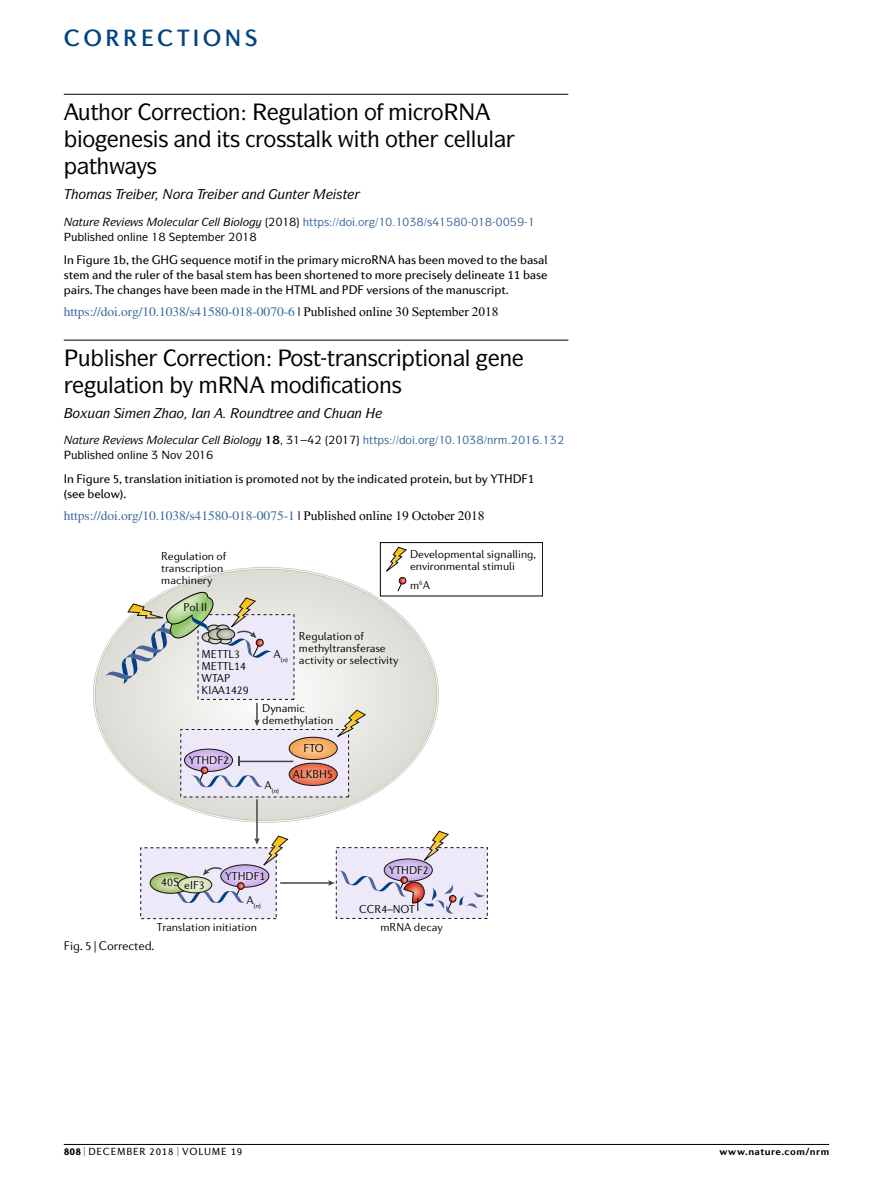
<style>
.page{position:relative;width:893px;height:1187px;background:#fff}
.page>*{position:absolute;margin:0;border:0;box-sizing:border-box;transform-origin:0 0}
.t1{font:500 24px "Diverda Sans Com";letter-spacing:.14em;color:#004282}
.t2{font:500 22.5px "ITC Symbol Std";color:#000}
.t3{font:italic 500 13.5px "ITC Symbol Std";color:#000}
.t4{font:13.05px "Times";letter-spacing:-.005em;color:#3b699e}
.t5{font:12.75px/15px "Diverda Sans Com";letter-spacing:-.005em;color:#000;text-align:justify}
.t6{font:12.75px "Diverda Sans Com Light 2";letter-spacing:-.015em;color:#000}
.t7{font:300 11.7px/12px "Diverda Sans Com";color:#000}
.t8{font:italic 500 11.25px "ITC Symbol Std";color:#000}
.t9{font:500 11.25px "ITC Symbol Std";color:#000}
.t10{font:500 11.25px "ITC Symbol Std";color:#3b699e}
.t11{font:10.5px "Diverda Sans Com";letter-spacing:.075em;color:#000;scale:.5 1}
.t12{font:700 10.5px "Diverda Sans Com";letter-spacing:.045em;color:#000}
.t13{font:300 6.75px "Diverda Sans Com";color:#000}
.s1{color:#000}
.s2{font-family:"Times New Roman";color:#000}
.s3{font-style:italic}
.s4{font-weight:900}
</style>
<div class="page">
<hr style="left:64px;top:1144px;width:765px;height:1px;background:#000">
<hr style="left:64px;top:94px;width:504px;height:1px;background:#000">
<hr style="left:64px;top:340px;width:504px;height:1px;background:#000">
<svg style="left:94px;top:568px;width:344px;height:253px"></svg>
<div style="left:336px;top:847px;width:151px;height:71px;background:#ede9f8"></div>
<div style="left:181px;top:729px;width:168px;height:68px;background:#ede9f8"></div>
<div style="left:184px;top:748px;width:49px;height:23px;border:1px solid #111212;border-radius:50%"></div>
<div style="left:198px;top:614px;width:96px;height:85px;background:#ede9f8"></div>
<div style="left:380px;top:542px;width:163px;height:54px;border:1px solid #000"></div>
<svg style="left:289px;top:709px;width:77px;height:76px"></svg>
<div style="left:289px;top:763px;width:48px;height:22px;border:1px solid #111212;border-radius:50%"></div>
<hr style="left:239px;top:760px;width:54px;height:2px;background:#3c474b">
<svg style="left:184px;top:749px;width:79px;height:38px"></svg>
<hr style="left:256px;top:799px;width:2px;height:41px;background:#3c474b">
<svg style="left:254px;top:702px;width:6px;height:24px"></svg>
<hr style="left:280px;top:882px;width:50px;height:1px;background:#3c474b">
<div style="left:141px;top:847px;width:135px;height:71px;background:#ede9f8"></div>
<svg style="left:150px;top:835px;width:138px;height:67px"></svg>
<svg style="left:385px;top:546px;width:22px;height:45px"></svg>
<svg style="left:328px;top:830px;width:157px;height:83px"></svg>
<svg style="left:104px;top:592px;width:168px;height:91px"></svg>
<h1 class="t1" style="left:64px;top:24px;width:195px">CORRECTIONS</h1>
<h2 class="t2" style="left:78px;top:98px;width:88px">◆▼ □ □</h2>
<h2 class="t2" style="left:202px;top:98px;width:40px">▼□■</h2>
<h2 class="t2" style="left:290px;top:98px;width:88px">◆● ▼□■ □</h2>
<h2 class="t2" style="left:82px;top:125px;width:240px">□ ■ ▲▲ ■ ▼▲ □▲▲▼ ●</h2>
<h2 class="t2" style="left:359px;top:125px;width:48px">▼ □▼</h2>
<h2 class="t2" style="left:465px;top:125px;width:31px">●●◆●</h2>
<p class="t3" style="left:249px;top:186px;width:49px">■ ◆■▼</p>
<p class="t8" style="left:116px;top:214px;width:73px">❖ ▲ □● ◆●</p>
<p class="t8" style="left:214px;top:214px;width:36px">●● □●□</p>
<p class="t10" style="left:309px;top:214px;width:22px">▼▼ ▲</p>
<p class="t10" style="left:409px;top:214px;width:32px">✓ ▲✔</p>
<p class="t9" style="left:71px;top:229px;width:26px">◆ ●▲</p>
<p class="t9" style="left:117px;top:229px;width:26px">□■● ■</p>
<p class="t5" style="left:64px;top:252px;width:485px">In Figure 1b, the GHG sequence motif in the primary microRNA has been moved to the basal stem and the ruler of the basal stem has been shortened to more precisely delineate 11 base pairs. The changes have been made in the HTML and PDF versions of the manuscript.</p>
<p class="t4" style="left:64px;top:304px;width:436px">https://doi.org/10.1038/s41580-018-0070-6 <span class="s1">|</span> <span class="s2">Published online 30 September 2018</span></p>
<h2 class="t2" style="left:78px;top:343px;width:48px">◆ ●▲</h2>
<h2 class="t2" style="left:176px;top:343px;width:203px">□ ▼□■ □▲▼ ▼ ■▲</h2>
<h2 class="t2" style="left:414px;top:343px;width:58px">▼□■ ●</h2>
<h2 class="t2" style="left:499px;top:343px;width:14px">■</h2>
<h2 class="t2" style="left:96px;top:370px;width:70px">◆● ▼□■</h2>
<h2 class="t2" style="left:289px;top:370px;width:114px">□ ▼□■▲</h2>
<p class="t3" style="left:73px;top:405px;width:39px">□◆■</p>
<p class="t3" style="left:203px;top:405px;width:73px">■ □◆■ ▼</p>
<p class="t3" style="left:305px;top:405px;width:72px">■ ◆ ■★</p>
<p class="t8" style="left:116px;top:433px;width:73px">❖ ▲ □● ◆●</p>
<p class="t8" style="left:214px;top:433px;width:36px">●● □●□</p>
<p class="t10" style="left:369px;top:433px;width:22px">▼▼ ▲</p>
<p class="t9" style="left:71px;top:448px;width:26px">◆ ●▲</p>
<p class="t9" style="left:117px;top:448px;width:66px">□■● ■ ✓ □❖</p>
<p class="t5" style="left:64px;top:471px;width:472px">In Figure 5, translation initiation is promoted not by the indicated protein, but by YTHDF1 (see below).</p>
<p class="t4" style="left:64px;top:508px;width:422px">https://doi.org/10.1038/s41580-018-0075-1 <span class="s1">|</span> <span class="s2">Published online 19 October 2018</span></p>
<p class="t7" style="left:161px;top:550px;width:67px">Regulation of transcription machinery</p>
<p class="t7" style="left:184px;top:600px;width:25px">Pol II</p>
<p class="t7" style="left:201px;top:647px;width:49px">METTL3<br>METTL14<br>WTAP<br>KIAA1429</p>
<p class="t7" style="left:189px;top:753px;width:42px">YTHDF2</p>
<p class="t7" style="left:410px;top:548px;width:127px">Developmental signalling, environmental stimuli</p>
<p class="t7" style="left:410px;top:579px;width:21px">m<sup>6</sup>A</p>
<p class="t13" style="left:274px;top:656px;width:16px"><sup>A</sup>(<span class="s3">n</span>)</p>
<p class="t7" style="left:299px;top:629px;width:101px">Regulation of methyltransferase activity or selectivity</p>
<p class="t7" style="left:262px;top:701px;width:73px">Dynamic demethylation</p>
<p class="t13" style="left:265px;top:786px;width:16px"><sup>A</sup>(<span class="s3">n</span>)</p>
<p class="t7" style="left:304px;top:742px;width:22px">FTO</p>
<p class="t7" style="left:293px;top:767px;width:42px">ALKBH5</p>
<p class="t7" style="left:389px;top:863px;width:42px">YTHDF2</p>
<p class="t7" style="left:225px;top:869px;width:42px">YTHDF1</p>
<p class="t13" style="left:247px;top:902px;width:16px"><sup>A</sup>(<span class="s3">n</span>)</p>
<p class="t7" style="left:161px;top:878px;width:45px">40S eIF3</p>
<p class="t7" style="left:157px;top:920px;width:102px">Translation initiation</p>
<p class="t7" style="left:380px;top:920px;width:64px">mRNA decay</p>
<p class="t7" style="left:359px;top:902px;width:57px">CCR4–NOT</p>
<p class="t6" style="left:64px;top:938px;width:92px">Fig. 5 | Corrected.</p>
<p class="t11" style="left:64px;top:1145px;width:359px"><span class="s4">808</span> | december 2018 | volume 19</p>
<p class="t12" style="left:719px;top:1145px;width:111px">www.nature.com/nrm</p>
</div>
